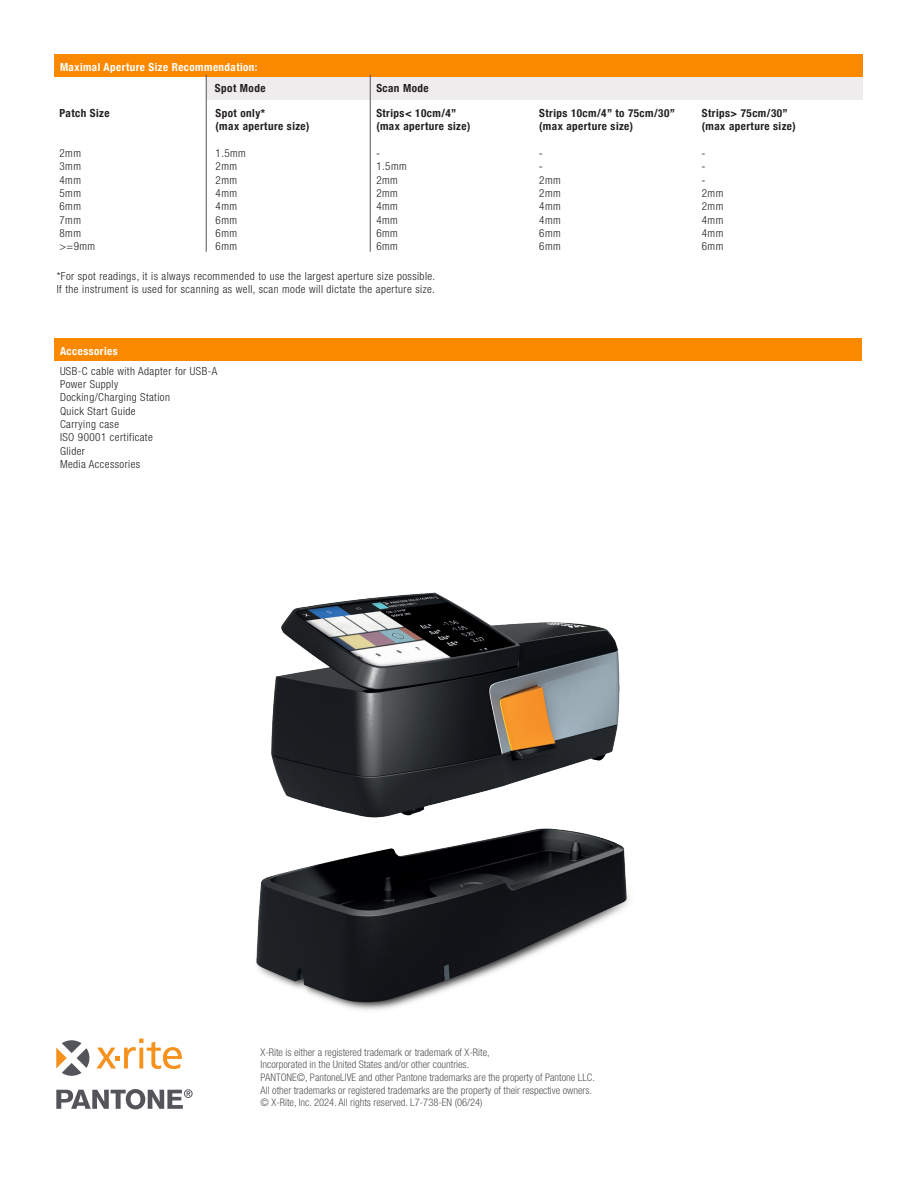
<style>
.page{position:relative;width:918px;height:1188px;background:#fff}
.page>*{position:absolute;margin:0;border:0;box-sizing:border-box;transform-origin:0 0}
.t1{font:300 condensed 11.1px/13.4px "Helvetica Neue LT Std";letter-spacing:.04em;color:#231f20}
.t2{font:700 condensed 11.1px "Helvetica Neue";letter-spacing:.04em;color:#231f20}
.t3{font:700 condensed 11.1px "Helvetica Neue";letter-spacing:.04em;color:#fff}
.t4{font:11.1px "Myriad Pro";color:#231f20}
.t5{font:300 condensed 10.5px/12.6px "Helvetica Neue LT Std";color:#54555a}
</style>
<div class="page">
<svg style="left:56px;top:1089px;width:137px;height:20px"></svg>
<svg style="left:96px;top:1039px;width:86px;height:30px"></svg>
<svg style="left:56px;top:1040px;width:33px;height:36px"></svg>
<img style="left:256px;top:592px;width:373px;height:418px">
<div style="left:206px;top:75px;width:164px;height:25px;background:#efecee"></div>
<div style="left:370px;top:75px;width:493px;height:25px;background:#efecee"></div>
<div style="left:54px;top:54px;width:810px;height:23px;background:#fa8900"></div>
<hr style="left:206px;top:75px;width:1px;height:177px;background:#54555a">
<hr style="left:370px;top:75px;width:1px;height:177px;background:#54555a">
<div style="left:863px;top:50px;width:12px;height:31px;background:#fff"></div>
<div style="left:54px;top:338px;width:810px;height:23px;background:#fa8900"></div>
<div style="left:862px;top:334px;width:12px;height:125px;background:#fff"></div>
<p class="t3" style="left:60px;top:58px;width:199px">Maximal Aperture Size Recommendation:</p>
<p class="t2" style="left:60px;top:104px;width:52px">Patch Size</p>
<p class="t1" style="left:60px;top:146px;width:23px">2mm</p>
<p class="t1" style="left:60px;top:160px;width:23px">3mm</p>
<p class="t1" style="left:60px;top:173px;width:23px">4mm</p>
<p class="t1" style="left:60px;top:186px;width:23px">5mm</p>
<p class="t1" style="left:60px;top:200px;width:23px">6mm</p>
<p class="t1" style="left:60px;top:213px;width:23px">7mm</p>
<p class="t1" style="left:60px;top:226px;width:23px">8mm</p>
<p class="t1" style="left:60px;top:240px;width:37px">&gt;=9mm</p>
<p class="t2" style="left:215px;top:79px;width:52px">Spot Mode</p>
<p class="t2" style="left:376px;top:79px;width:54px">Scan Mode</p>
<p class="t2" style="left:216px;top:104px;width:51px">Spot only*</p>
<p class="t2" style="left:216px;top:117px;width:95px">(max aperture size)</p>
<p class="t1" style="left:216px;top:146px;width:32px">1.5mm</p>
<p class="t1" style="left:216px;top:160px;width:23px">2mm</p>
<p class="t1" style="left:216px;top:173px;width:23px">2mm</p>
<p class="t1" style="left:216px;top:186px;width:23px">4mm</p>
<p class="t1" style="left:216px;top:200px;width:23px;text-align:justify">4mm 6mm 6mm</p>
<p class="t1" style="left:216px;top:240px;width:23px">6mm</p>
<p class="t2" style="left:376px;top:104px;width:82px">Strips&lt; 10cm/4”</p>
<p class="t2" style="left:376px;top:117px;width:95px">(max aperture size)</p>
<p class="t4" style="left:376px;top:146px;width:5px">-</p>
<p class="t1" style="left:376px;top:160px;width:32px">1.5mm</p>
<p class="t1" style="left:376px;top:173px;width:23px">2mm</p>
<p class="t1" style="left:376px;top:186px;width:23px">2mm</p>
<p class="t1" style="left:376px;top:200px;width:23px">4mm</p>
<p class="t1" style="left:376px;top:213px;width:23px;text-align:justify">4mm 6mm 6mm</p>
<p class="t1" style="left:57px;top:269px;width:380px">*For spot readings, it is always recommended to use the largest aperture size possible.<br>If the instrument is used for scanning as well, scan mode will dictate the aperture size.</p>
<p class="t3" style="left:60px;top:342px;width:59px">Accessories</p>
<p class="t1" style="left:60px;top:364px;width:159px">USB-C cable with Adapter for USB-A<br>Power Supply<br>Docking/Charging Station<br>Quick Start Guide<br>Carrying case<br>ISO 90001 certificate</p>
<p class="t1" style="left:60px;top:444px;width:27px">Glider</p>
<p class="t1" style="left:60px;top:457px;width:82px">Media Accessories</p>
<p class="t2" style="left:539px;top:104px;width:137px">Strips 10cm/4” to 75cm/30”</p>
<p class="t2" style="left:539px;top:117px;width:95px">(max aperture size)</p>
<p class="t4" style="left:539px;top:146px;width:5px">-</p>
<p class="t4" style="left:539px;top:160px;width:5px">-</p>
<p class="t1" style="left:539px;top:173px;width:23px">2mm</p>
<p class="t1" style="left:539px;top:186px;width:23px">2mm</p>
<p class="t1" style="left:539px;top:200px;width:23px">4mm</p>
<p class="t1" style="left:539px;top:213px;width:23px;text-align:justify">4mm 6mm 6mm</p>
<p class="t2" style="left:702px;top:104px;width:87px">Strips&gt; 75cm/30”</p>
<p class="t2" style="left:702px;top:117px;width:95px">(max aperture size)</p>
<p class="t4" style="left:702px;top:146px;width:5px">-</p>
<p class="t4" style="left:702px;top:160px;width:5px">-</p>
<p class="t4" style="left:702px;top:173px;width:5px">-</p>
<p class="t1" style="left:702px;top:186px;width:23px">2mm</p>
<p class="t1" style="left:702px;top:200px;width:23px">2mm</p>
<p class="t1" style="left:702px;top:213px;width:23px">4mm</p>
<p class="t1" style="left:702px;top:226px;width:23px">4mm<br>6mm</p>
<p class="t5" style="left:261px;top:1046px;width:336px">X-Rite is either a registered trademark or trademark of X-Rite,<br>Incorporated in the United States and/or other countries.<br>PANTONE©, PantoneLIVE and other Pantone trademarks are the property of Pantone LLC.<br>All other trademarks or registered trademarks are the property of their respective owners. © X-Rite, Inc. 2024. All rights reserved. L7-738-EN (06/24)</p>
</div>
